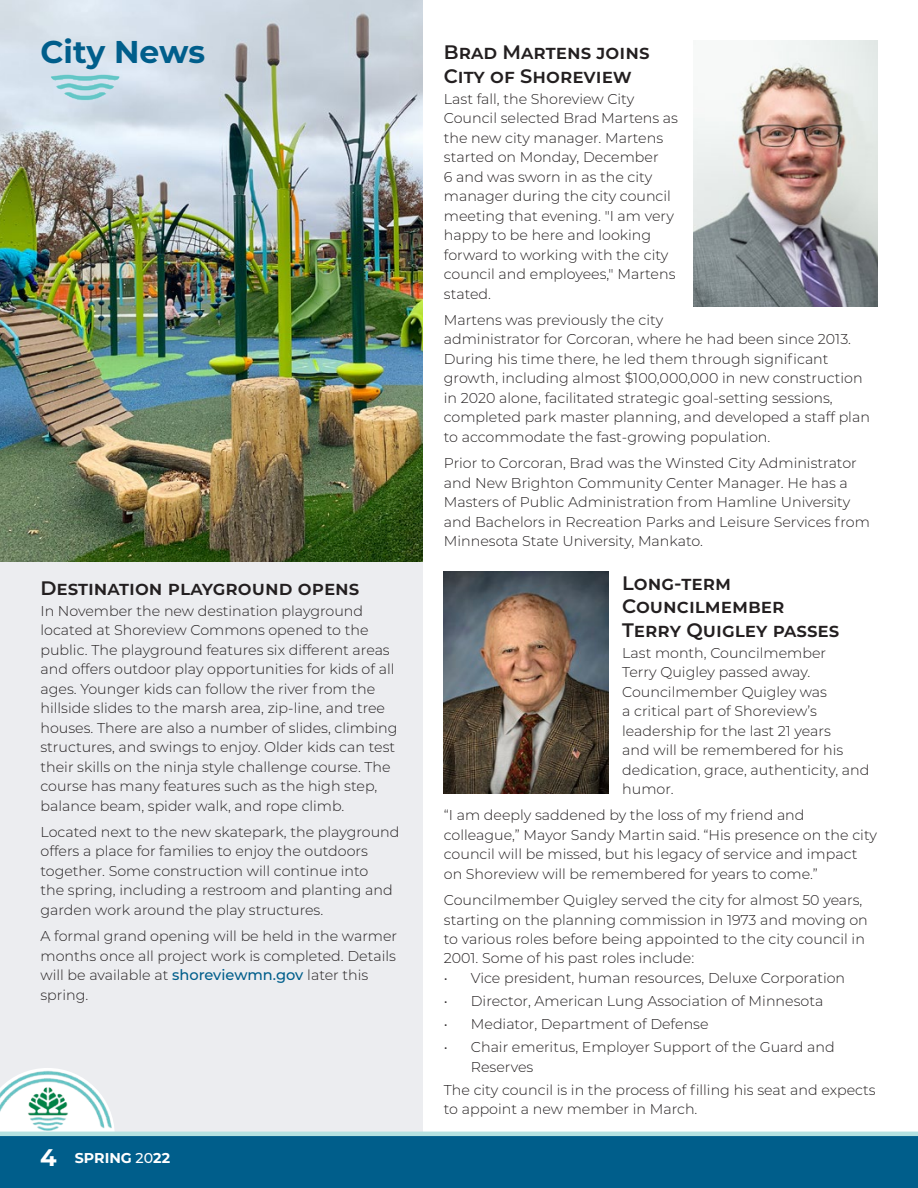
<style>
.page{position:relative;width:918px;height:1188px;background:#fff}
.page>*{position:absolute;margin:0;border:0;box-sizing:border-box;transform-origin:0 0}
.t1{font:700 31.5px "Montserrat";letter-spacing:-.005em;color:#005e8b}
.t2{font:600 19.5px/23.4px "Montserrat";color:#231f20}
.t3{font:300 14.25px/19.5px "Montserrat";color:#231f20}
.t4{font:700 14.25px "Montserrat";color:#fff}
.s1{font-weight:500;font-size:14.7px;color:#005e8b}
.s2{font-size:24px}
.s3{font-weight:500}
</style>
<div class="page">
<img style="left:693px;top:40px;width:184px;height:266px">
<div style="left:0;top:0;width:423px;height:1138px;background:#ecedf0"></div>
<img style="left:0;top:0;width:423px;height:561px">
<img style="left:444px;top:571px;width:165px;height:223px">
<img style="left:0;top:1068px;width:115px;height:64px">
<div style="left:0;top:1135px;width:918px;height:53px;background:#005e8b"></div>
<hr style="left:0;top:1132px;width:918px;height:4px;background:#b4e1e1">
<img style="left:44px;top:71px;width:81px;height:31px">
<h1 class="t1" style="left:40px;top:29px;width:166px">City News</h1>
<h2 class="t2" style="left:40px;top:575px;width:320px">Destination playground opens</h2>
<p class="t3" style="left:40px;top:600px;width:359px">In November the new destination playground located at Shoreview Commons opened to the public. The playground features six different areas and offers outdoor play opportunities for kids of all ages. Younger kids can follow the river from the hillside slides to the marsh area, zip-line, and tree houses. There are also a number of slides, climbing structures, and swings to enjoy. Older kids can test their skills on the ninja style challenge course. The course has many features such as the high step, balance beam, spider walk, and rope climb.</p>
<p class="t3" style="left:40px;top:822px;width:360px">Located next to the new skatepark, the playground offers a place for families to enjoy the outdoors together. Some construction will continue into<br>the spring, including a restroom and planting and garden work around the play structures.</p>
<p class="t3" style="left:40px;top:926px;width:358px">A formal grand opening will be held in the warmer months once all project work is completed. Details will be available at <span class="s1">shoreviewmn.gov</span> later this spring.</p>
<p class="t4" style="left:40px;top:1148px;width:132px"><span class="s2">4</span> SPRING <span class="s3">20</span>22</p>
<h2 class="t2" style="left:444px;top:40px;width:207px">Brad Martens joins<br>City of Shoreview</h2>
<p class="t3" style="left:444px;top:88px;width:236px">Last fall, the Shoreview City<br>Council selected Brad Martens as the new city manager. Martens started on Monday, December<br>6 and was sworn in as the city manager during the city council meeting that evening. "I am very happy to be here and looking forward to working with the city council and employees," Martens stated.</p>
<p class="t3" style="left:444px;top:310px;width:428px">Martens was previously the city<br>administrator for Corcoran, where he had been since 2013.<br>During his time there, he led them through significant growth, including almost $100,000,000 in new construction in 2020 alone, facilitated strategic goal-setting sessions, completed park master planning, and developed a staff plan to accommodate the fast-growing population.</p>
<p class="t3" style="left:444px;top:453px;width:428px">Prior to Corcoran, Brad was the Winsted City Administrator and New Brighton Community Center Manager. He has a Masters of Public Administration from Hamline University and Bachelors in Recreation Parks and Leisure Services from Minnesota State University, Mankato.</p>
<h2 class="t2" style="left:622px;top:570px;width:219px">Long-term<br>Councilmember<br>Terry Quigley passes</h2>
<p class="t3" style="left:622px;top:642px;width:249px">Last month, Councilmember<br>Terry Quigley passed away.<br>Councilmember Quigley was<br>a critical part of Shoreview’s leadership for the last 21 years<br>and will be remembered for his dedication, grace, authenticity, and humor.</p>
<p class="t3" style="left:444px;top:805px;width:435px">“I am deeply saddened by the loss of my friend and colleague,” Mayor Sandy Martin said. “His presence on the city council will be missed, but his legacy of service and impact on Shoreview will be remembered for years to come.”</p>
<p class="t3" style="left:444px;top:890px;width:426px">Councilmember Quigley served the city for almost 50 years, starting on the planning commission in 1973 and moving on to various roles before being appointed to the city council in 2001. Some of his past roles include:</p>
<p class="t3" style="left:444px;top:968px;width:403px">• Vice president, human resources, Deluxe Corporation</p>
<p class="t3" style="left:444px;top:991px;width:381px">• Director, American Lung Association of Minnesota</p>
<p class="t3" style="left:444px;top:1014px;width:266px">• Mediator, Department of Defense</p>
<p class="t3" style="left:471px;top:1037px;width:365px;text-indent:-27px">• Chair emeritus, Employer Support of the Guard and<br>Reserves</p>
<p class="t3" style="left:444px;top:1079px;width:433px">The city council is in the process of filling his seat and expects to appoint a new member in March.</p>
</div>
